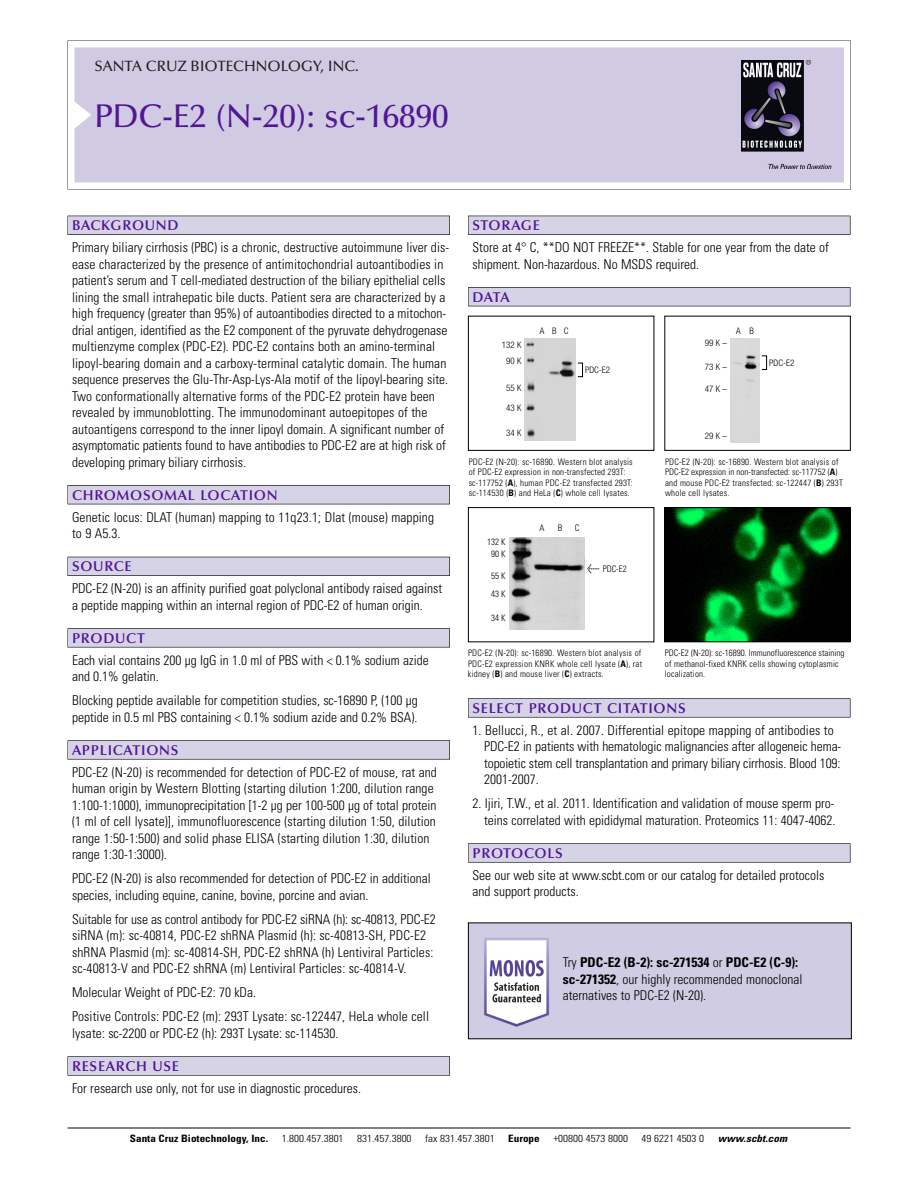
<style>
.page{position:relative;width:918px;height:1188px;background:#fff}
.page>*{position:absolute;margin:0;border:0;box-sizing:border-box;transform-origin:0 0}
.t1{font:500 33px "Optima";color:#511695}
.t2{font:500 15px "Optima";color:#231f20}
.t3{font:600 14.25px "Optima";letter-spacing:.05em;color:#511695}
.t4{font:300 condensed 13.5px/16.5px "Univers";color:#000}
.t5{font:300 condensed 10.2px "Univers";color:#000;scale:1.1 1}
.t6{font:700 condensed 10.2px "Univers";color:#000;scale:1.1 1}
.t7{font:italic 700 condensed 10.2px "Univers";letter-spacing:.005em;color:#000;scale:1.1 1}
.t8{font:300 condensed 9px/10.5px "Univers";letter-spacing:.02em;color:#000}
.t9{font:300 condensed 9px/15.8px "Helvetica Neue";color:#000;text-align:center}
.s1{font-weight:700}
.s2{font-family:"Meta Plus";font-weight:400;font-stretch:normal;font-size:10.5px}
</style>
<div class="page">
<svg style="left:68px;top:40px;width:783px;height:149px"></svg>
<div style="left:74px;top:47px;width:770px;height:135px;background:#d1cae3"></div>
<img style="left:741px;top:60px;width:90px;height:108px">
<div style="left:68px;top:216px;width:382px;height:19px;background:#525155"></div>
<div style="left:68px;top:216px;width:381px;height:18px;background:#d7d3e7"></div>
<div style="left:68px;top:485px;width:382px;height:19px;background:#525155"></div>
<div style="left:68px;top:486px;width:381px;height:18px;background:#d7d3e7"></div>
<div style="left:68px;top:557px;width:382px;height:19px;background:#525158"></div>
<div style="left:68px;top:557px;width:381px;height:18px;background:#d7d3e7"></div>
<div style="left:68px;top:628px;width:382px;height:19px;background:#575759"></div>
<div style="left:68px;top:629px;width:381px;height:18px;background:#d7d3e7"></div>
<svg style="left:68px;top:740px;width:382px;height:20px"></svg>
<div style="left:68px;top:741px;width:381px;height:18px;background:#d7d3e7"></div>
<div style="left:68px;top:1056px;width:382px;height:20px;background:#626263"></div>
<div style="left:68px;top:1057px;width:381px;height:18px;background:#d7d3e7"></div>
<div style="left:468px;top:216px;width:382px;height:19px;background:#525155"></div>
<div style="left:468px;top:216px;width:382px;height:18px;background:#d7d3e7"></div>
<div style="left:468px;top:287px;width:382px;height:19px;background:#525155"></div>
<div style="left:468px;top:288px;width:382px;height:18px;background:#d7d3e7"></div>
<svg style="left:468px;top:698px;width:382px;height:20px"></svg>
<div style="left:468px;top:699px;width:382px;height:18px;background:#d7d3e7"></div>
<div style="left:468px;top:843px;width:382px;height:20px;background:#666667"></div>
<div style="left:468px;top:844px;width:382px;height:18px;background:#d7d3e7"></div>
<hr style="left:68px;top:1128px;width:782px;height:1px;background:#000">
<div style="left:468px;top:316px;width:186px;height:135px;border:1px solid #000"></div>
<div style="left:664px;top:316px;width:187px;height:135px;border:1px solid #000"></div>
<div style="left:468px;top:507px;width:186px;height:135px;border:1px solid #000"></div>
<img style="left:666px;top:509px;width:182px;height:131px">
<div style="left:664px;top:507px;width:186px;height:135px;border:1px solid #000"></div>
<img style="left:509px;top:538px;width:75px;height:91px">
<div style="left:730px;top:339px;width:30px;height:103px;background:#d9d9d9"></div>
<div style="left:762px;top:356px;width:5px;height:14px;border:1px solid #000"></div>
<img style="left:525px;top:339px;width:51px;height:102px">
<div style="left:578px;top:363px;width:5px;height:14px;border:1px solid #000"></div>
<img style="left:470px;top:924px;width:380px;height:113px">
<p class="t2" style="left:94px;top:61px;width:266px">SANTA CRUZ BIOTECHNOLOGY, INC.</p>
<h1 class="t1" style="left:94px;top:103px;width:356px">PDC-E2 (N-20): sc-16890</h1>
<p class="t3" style="left:72px;top:219px;width:108px">BACKGROUND</p>
<p class="t4" style="left:72px;top:240px;width:379px">Primary biliary cirrhosis (PBC) is a chronic, destructive autoimmune liver dis&shy;ease characterized by the presence of antimitochondrial autoantibodies in patient’s serum and T cell-mediated destruction of the biliary epithelial cells lining the small intrahepatic bile ducts. Patient sera are characterized by a high frequency (greater than 95%) of autoantibodies directed to a mitochon&shy;drial antigen, identified as the E2 component of the pyruvate dehydrogenase multienzyme complex (PDC-E2). PDC-E2 contains both an amino-terminal lipoyl-bearing domain and a carboxy-terminal catalytic domain. The human sequence preserves the Glu-Thr-Asp-Lys-Ala motif of the lipoyl-bearing site.<br>Two conformationally alternative forms of the PDC-E2 protein have been revealed by immunoblotting. The immunodominant autoepitopes of the autoantigens correspond to the inner lipoyl domain. A significant number of asymptomatic patients found to have antibodies to PDC-E2 are at high risk of developing primary biliary cirrhosis.</p>
<p class="t3" style="left:72px;top:489px;width:207px">CHROMOSOMAL LOCATION</p>
<p class="t4" style="left:72px;top:510px;width:364px">Genetic locus: DLAT (human) mapping to 11q23.1; Dlat (mouse) mapping to 9 A5.3.</p>
<p class="t3" style="left:72px;top:561px;width:61px">SOURCE</p>
<p class="t4" style="left:72px;top:581px;width:372px">PDC-E2 (N-20) is an affinity purified goat polyclonal antibody raised against a peptide mapping within an internal region of PDC-E2 of human origin.</p>
<p class="t3" style="left:72px;top:632px;width:74px">PRODUCT</p>
<p class="t4" style="left:72px;top:653px;width:358px">Each vial contains 200 µg IgG in 1.0 ml of PBS with &lt; 0.1% sodium azide and 0.1% gelatin.</p>
<p class="t4" style="left:72px;top:693px;width:347px">Blocking peptide available for competition studies, sc-16890 P, (100 µg peptide in 0.5 ml PBS containing &lt; 0.1% sodium azide and 0.2% BSA).</p>
<p class="t3" style="left:72px;top:744px;width:108px">APPLICATIONS</p>
<p class="t4" style="left:72px;top:765px;width:366px">PDC-E2 (N-20) is recommended for detection of PDC-E2 of mouse, rat and human origin by Western Blotting (starting dilution 1:200, dilution range 1:100-1:1000), immunoprecipitation [1-2 µg per 100-500 µg of total protein (1 ml of cell lysate)], immunofluorescence (starting dilution 1:50, dilution range 1:50-1:500) and solid phase ELISA (starting dilution 1:30, dilution range 1:30-1:3000).</p>
<p class="t4" style="left:72px;top:871px;width:360px">PDC-E2 (N-20) is also recommended for detection of PDC-E2 in additional species, including equine, canine, bovine, porcine and avian.</p>
<p class="t4" style="left:72px;top:912px;width:365px">Suitable for use as control antibody for PDC-E2 siRNA (h): sc-40813, PDC-E2 siRNA (m): sc-40814, PDC-E2 shRNA Plasmid (h): sc-40813-SH, PDC-E2 shRNA Plasmid (m): sc-40814-SH, PDC-E2 shRNA (h) Lentiviral Particles: sc-40813-V and PDC-E2 shRNA (m) Lentiviral Particles: sc-40814-V.</p>
<p class="t4" style="left:72px;top:982px;width:358px;line-height:24px">Molecular Weight of PDC-E2: 70 kDa.<br>Positive Controls: PDC-E2 (m): 293T Lysate: sc-122447, HeLa whole cell</p>
<p class="t4" style="left:72px;top:1026px;width:268px">lysate: sc-2200 or PDC-E2 (h): 293T Lysate: sc-114530.</p>
<p class="t3" style="left:72px;top:1060px;width:109px">RESEARCH USE</p>
<p class="t4" style="left:72px;top:1081px;width:290px">For research use only, not for use in diagnostic procedures.</p>
<p class="t3" style="left:473px;top:219px;width:69px">STORAGE</p>
<p class="t4" style="left:473px;top:240px;width:358px">Store at 4° C, **DO NOT FREEZE**. Stable for one year from the date of shipment. Non-hazardous. No MSDS required.</p>
<p class="t3" style="left:473px;top:291px;width:39px">DATA</p>
<p class="t9" style="left:502px;top:338px;width:21px">132 K<br>90 K</p>
<p class="t9" style="left:506px;top:381px;width:17px">55 K</p>
<p class="t9" style="left:506px;top:401px;width:17px">43 K</p>
<p class="t9" style="left:506px;top:426px;width:17px">34 K</p>
<p class="t9" style="left:540px;top:324px;width:30px">ABC</p>
<p class="t9" style="left:585px;top:363px;width:27px">PDC-E2</p>
<p class="t9" style="left:705px;top:335px;width:24px">99K–</p>
<p class="t9" style="left:705px;top:359px;width:24px">73K–</p>
<p class="t9" style="left:705px;top:382px;width:24px">47K–</p>
<p class="t9" style="left:736px;top:324px;width:20px">A B</p>
<p class="t9" style="left:769px;top:355px;width:27px">PDC-E2</p>
<p class="t9" style="left:705px;top:428px;width:24px">29K–</p>
<p class="t8" style="left:469px;top:457px;width:166px">PDC-E2 (N-20): sc-16890. Western blot analysis of PDC-E2 expression in non-transfected 293T: sc-117752 (<span class="s1">A</span>), human PDC-E2 transfected 293T: sc-114530 (<span class="s1">B</span>) and HeLa (<span class="s1">C</span>) whole cell lysates.</p>
<p class="t8" style="left:665px;top:457px;width:179px">PDC-E2 (N-20): sc-16890. Western blot analysis of PDC-E2 expression in non-transfected: sc-117752 (<span class="s1">A</span>) and mouse PDC-E2 transfected: sc-122447 (<span class="s1">B</span>) 293T whole cell lysates.</p>
<p class="t8" style="left:487px;top:536px;width:20px;line-height:12px;text-align:center">132 K<br>90 K</p>
<p class="t8" style="left:491px;top:568px;width:16px;line-height:18px">55 K<br>43 K</p>
<p class="t8" style="left:491px;top:614px;width:16px">34 K</p>
<p class="t8" style="left:540px;top:523px;width:7px">A</p>
<p class="t8" style="left:558px;top:523px;width:6px">B</p>
<p class="t8" style="left:575px;top:523px;width:6px">C</p>
<p class="t8" style="left:587px;top:564px;width:41px"><span class="s2">&lt;</span> PDC-E2</p>
<p class="t8" style="left:468px;top:649px;width:176px;text-align:justify">PDC-E2 (N-20): sc-16890. Western blot analysis of PDC-E2 expression KNRK whole cell lysate (<span class="s1">A</span>), rat kidney (<span class="s1">B</span>) and mouse liver (<span class="s1">C</span>) extracts.</p>
<p class="t8" style="left:665px;top:649px;width:181px">PDC-E2 (N-20): sc-16890. Immunofluorescence staining of methanol-fixed KNRK cells showing cytoplasmic localization.</p>
<p class="t3" style="left:473px;top:702px;width:215px">SELECT PRODUCT CITATIONS</p>
<p class="t4" style="left:484px;top:723px;width:359px;text-indent:-12px">1. Bellucci, R., et al. 2007. Differential epitope mapping of antibodies to PDC-E2 in patients with hematologic malignancies after allogeneic hema&shy;topoietic stem cell transplantation and primary biliary cirrhosis. Blood 109:<br>2001-2007.</p>
<p class="t4" style="left:473px;top:796px;width:364px;text-align:right">2. Ijiri, T.W., et al. 2011. Identification and validation of mouse sperm pro&shy;teins correlated with epididymal maturation. Proteomics 11: 4047-4062.</p>
<p class="t3" style="left:473px;top:847px;width:92px">PROTOCOLS</p>
<p class="t4" style="left:473px;top:868px;width:353px">See our web site at www.scbt.com or our catalog for detailed protocols and support products.</p>
<p class="t4" style="left:563px;top:955px;width:241px">Try <span class="s1">PDC-E2 (B-2): sc-271534</span> or <span class="s1">PDC-E2 (C-9): sc-271352</span>, our highly recommended monoclonal aternatives to PDC-E2 (N-20).</p>
<p class="t6" style="left:130px;top:1135px;width:127px">Santa Cruz Biotechnology, Inc.</p>
<p class="t5" style="left:282px;top:1135px;width:58px">1.800.457.3801</p>
<p class="t5" style="left:357px;top:1135px;width:51px">831.457.3800</p>
<p class="t5" style="left:425px;top:1135px;width:65px">fax 831.457.3801</p>
<p class="t6" style="left:508px;top:1135px;width:30px">Europe</p>
<p class="t5" style="left:553px;top:1135px;width:69px">+00800 4573 8000</p>
<p class="t5" style="left:642px;top:1135px;width:58px">49 6221 4503 0</p>
<p class="t7" style="left:718px;top:1135px;width:64px">www.scbt.com</p>
</div>
